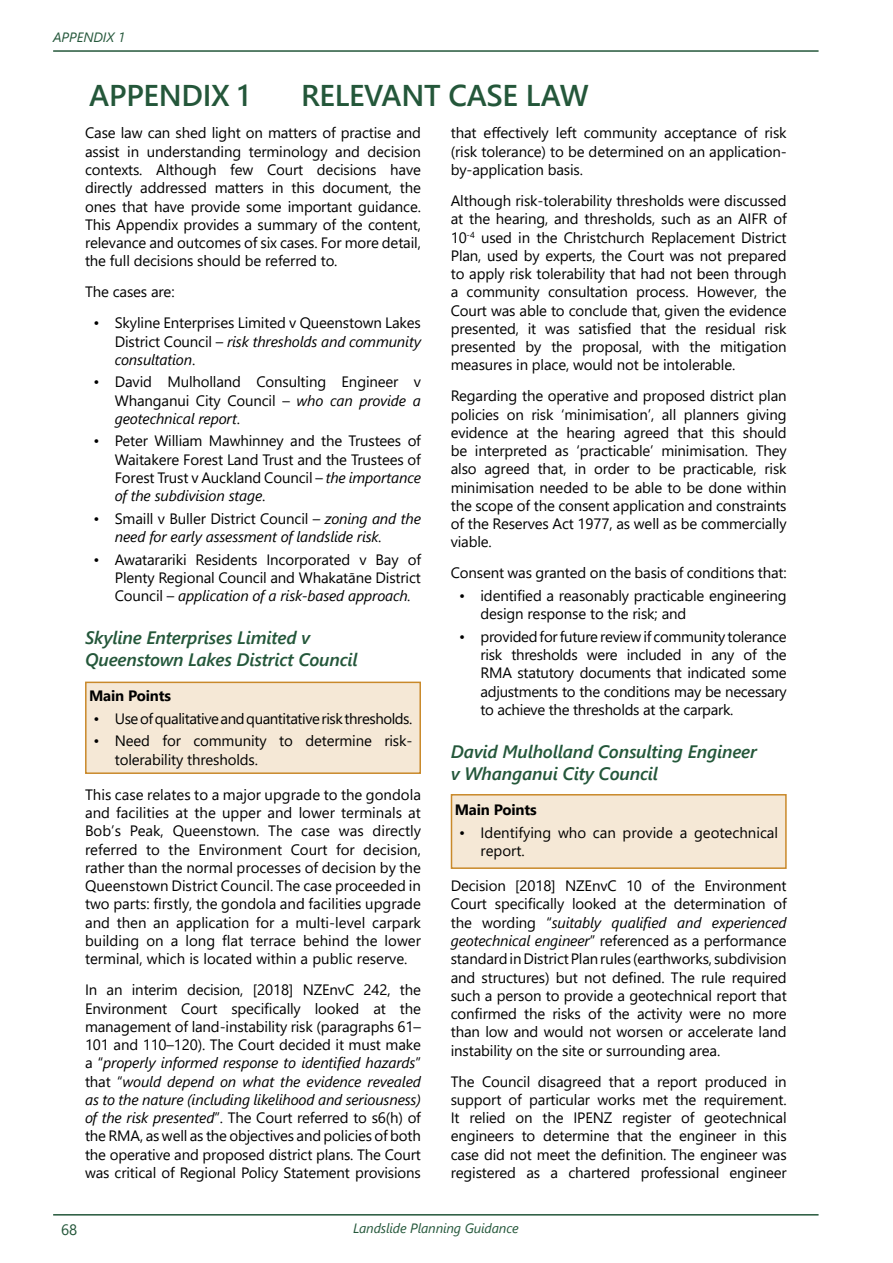
<style>
.page{position:relative;width:893px;height:1263px;background:#fff}
.page>*{position:absolute;margin:0;border:0;box-sizing:border-box;transform-origin:0 0}
.t1{font:600 30px "Segoe UI";letter-spacing:-.01em;color:#24573a}
.t2{font:italic 600 18px/21.9px "Segoe UI";letter-spacing:-.01em;color:#24573a}
.t3{font:15px/18.3px "Segoe UI";letter-spacing:-.01em;color:#000;text-align:justify}
.t4{font:italic 15px/18.3px "Segoe UI";letter-spacing:-.01em;color:#000}
.t5{font:15px "Segoe UI";letter-spacing:-.03em;color:#000}
.t6{font:700 15px "Segoe UI";letter-spacing:-.01em;color:#000}
.t7{font:15px "Segoe UI";color:#24573a}
.t8{font:italic 13.5px "Segoe UI";letter-spacing:-.01em;color:#24573a}
.s1{font-style:italic}
.s2{font-style:normal}
</style>
<div class="page">
<hr style="left:53px;top:50px;width:766px;height:2px;background:#24573a">
<hr style="left:53px;top:1214px;width:766px;height:1px;background:#24573a">
<div style="left:451px;top:794px;width:336px;height:75px;background:#f5e8d6;border:2px solid #c9892a"></div>
<div style="left:85px;top:682px;width:336px;height:92px;background:#f5e8d6;border:2px solid #c9892a"></div>
<p class="t8" style="left:53px;top:24px;width:73px">APPENDIX 1</p>
<h1 class="t1" style="left:89px;top:67px;width:162px">APPENDIX 1</h1>
<h1 class="t1" style="left:301px;top:67px;width:289px">RELEVANT CASE LAW</h1>
<p class="t3" style="left:85px;top:123px;width:337px">Case law can shed light on matters of practise and assist in understanding terminology and decision contexts. Although few Court decisions have directly addressed matters in this document, the ones that have provide some important guidance.<br>This Appendix provides a summary of the content, relevance and outcomes of six cases. For more detail, the full decisions should be referred to.</p>
<p class="t3" style="left:85px;top:281px;width:91px">The cases are:</p>
<p class="t3" style="left:115px;top:313px;width:308px;text-indent:-21px">• Skyline Enterprises Limited v Queenstown Lakes District Council – <span class="s1">risk thresholds and community consultation</span>.</p>
<p class="t3" style="left:115px;top:372px;width:308px;text-indent:-21px">• David Mulholland Consulting Engineer v Whanganui City Council – <span class="s1">who can provide a geotechnical report</span>.</p>
<p class="t3" style="left:115px;top:431px;width:308px;text-indent:-21px">• Peter William Mawhinney and the Trustees of Waitakere Forest Land Trust and the Trustees of Forest Trust v Auckland Council – <span class="s1">the importance of the subdivision stage</span>.</p>
<p class="t4" style="left:115px;top:507px;width:308px;text-indent:-21px"><span class="s2">• Smaill v Buller District Council –</span> zoning and the need for early assessment of landslide risk.</p>
<p class="t3" style="left:115px;top:549px;width:308px;text-indent:-21px">• Awatarariki Residents Incorporated v Bay of Plenty Regional Council and Whakatāne District Council – <span class="s1">application of a risk-based approach.</span></p>
<p class="t2" style="left:85px;top:624px;width:274px">Skyline Enterprises Limited v<br>Queenstown Lakes District Council</p>
<p class="t6" style="left:89px;top:682px;width:84px">Main Points</p>
<p class="t5" style="left:94px;top:704px;width:320px">• Use of qualitative and quantitative risk thresholds.</p>
<p class="t3" style="left:115px;top:730px;width:297px;text-indent:-21px">• Need for community to determine risk&shy;tolerability thresholds.</p>
<p class="t3" style="left:85px;top:784px;width:337px">This case relates to a major upgrade to the gondola and facilities at the upper and lower terminals at Bob’s Peak, Queenstown. The case was directly referred to the Environment Court for decision, rather than the normal processes of decision by the Queenstown District Council. The case proceeded in two parts: firstly, the gondola and facilities upgrade and then an application for a multi-level carpark building on a long flat terrace behind the lower terminal, which is located within a public reserve.</p>
<p class="t3" style="left:85px;top:979px;width:337px">In an interim decision, [2018] NZEnvC 242, the Environment Court specifically looked at the management of land-instability risk (paragraphs 61– 101 and 110–120). The Court decided it must make a “<span class="s1">properly informed response to identified hazards</span>” that “<span class="s1">would depend on what the evidence revealed as to the nature (including likelihood and seriousness) of the risk presented</span>”. The Court referred to s6(h) of the RMA, as well as the objectives and policies of both the operative and proposed district plans. The Court was critical of Regional Policy Statement provisions</p>
<p class="t3" style="left:451px;top:123px;width:337px;text-align:left">that effectively left community acceptance of risk (risk tolerance) to be determined on an application&shy;by-application basis.</p>
<p class="t3" style="left:451px;top:190px;width:337px">Although risk-tolerability thresholds were discussed at the hearing, and thresholds, such as an AIFR of 10<sup>-4</sup> used in the Christchurch Replacement District Plan, used by experts, the Court was not prepared to apply risk tolerability that had not been through a community consultation process. However, the Court was able to conclude that, given the evidence presented, it was satisfied that the residual risk presented by the proposal, with the mitigation measures in place, would not be intolerable.</p>
<p class="t3" style="left:451px;top:386px;width:337px">Regarding the operative and proposed district plan policies on risk ‘minimisation’, all planners giving evidence at the hearing agreed that this should be interpreted as ‘practicable’ minimisation. They also agreed that, in order to be practicable, risk minimisation needed to be able to be done within the scope of the consent application and constraints of the Reserves Act 1977, as well as be commercially viable.</p>
<p class="t3" style="left:451px;top:563px;width:337px">Consent was granted on the basis of conditions that:</p>
<p class="t3" style="left:480px;top:585px;width:308px;text-indent:-21px">• identified a reasonably practicable engineering design response to the risk; and</p>
<p class="t3" style="left:480px;top:626px;width:308px;text-indent:-21px">• provided for future review if community tolerance risk thresholds were included in any of the RMA statutory documents that indicated some adjustments to the conditions may be necessary to achieve the thresholds at the carpark.</p>
<p class="t2" style="left:451px;top:738px;width:308px">David Mulholland Consulting Engineer v Whanganui City Council</p>
<p class="t6" style="left:455px;top:796px;width:84px">Main Points</p>
<p class="t3" style="left:480px;top:822px;width:299px;text-indent:-21px">• Identifying who can provide a geotechnical report.</p>
<p class="t3" style="left:451px;top:875px;width:337px">Decision [2018] NZEnvC 10 of the Environment Court specifically looked at the determination of the wording “<span class="s1">suitably qualified and experienced geotechnical engineer</span>” referenced as a performance standard in District Plan rules (earthworks, subdivision and structures) but not defined. The rule required such a person to provide a geotechnical report that confirmed the risks of the activity were no more than low and would not worsen or accelerate land instability on the site or surrounding area.</p>
<p class="t3" style="left:451px;top:1071px;width:337px">The Council disagreed that a report produced in support of particular works met the requirement.<br>It relied on the IPENZ register of geotechnical engineers to determine that the engineer in this case did not meet the definition. The engineer was registered as a chartered professional engineer</p>
<p class="t7" style="left:61px;top:1215px;width:18px">68</p>
<p class="t8" style="left:353px;top:1215px;width:167px">Landslide Planning Guidance</p>
</div>
